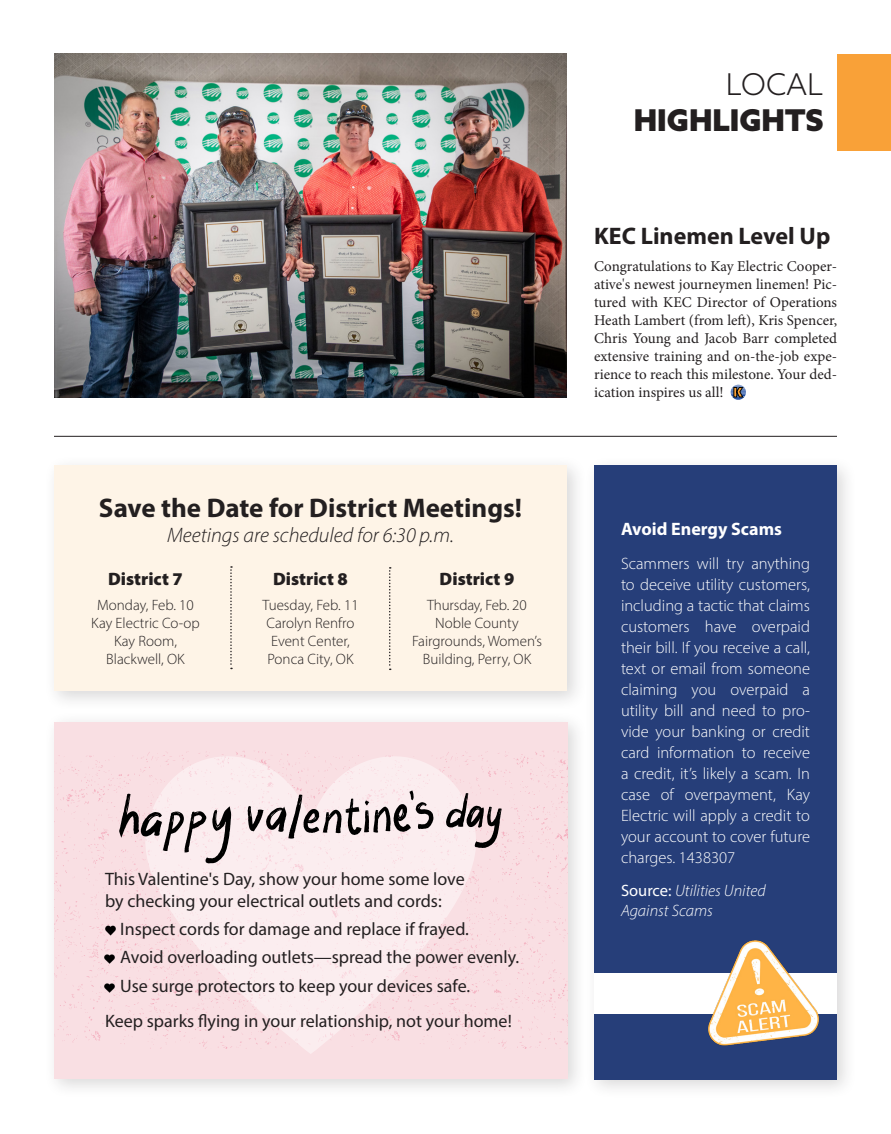
<style>
.page{position:relative;width:891px;height:1134px;background:#fff}
.page>*{position:absolute;margin:0;border:0;box-sizing:border-box;transform-origin:0 0}
.t1{font:900 30px "Azo Sans";color:#231f20}
.t2{font:300 30px "Azo Sans";color:#231f20}
.t3{font:700 27px "Myriad Pro";color:#231f20}
.t4{font:700 24px "Myriad Pro";color:#231f20}
.t5{font:italic 300 21px "Myriad Pro";color:#231f20}
.t6{font:18px/21.6px "Myriad Pro";color:#231f20}
.t7{font:900 18px "Myriad Pro";color:#231f20}
.t8{font:700 18px "Myriad Pro";color:#fff}
.t9{font:300 16.5px/21px "Myriad Pro";color:#fff;text-align:justify}
.t10{font:italic 300 16.5px/19.5px "Myriad Pro";color:#fff}
.t11{font:15px/18px "Minion Pro";color:#231f20;text-align:justify}
.t12{font:300 15px/18px "Myriad Pro";color:#231f20;text-align:center}
.s1{font-weight:400;font-style:normal}
</style>
<div class="page">
<img style="left:54px;top:54px;width:513px;height:343px">
<hr style="left:54px;top:436px;width:783px;height:1px;background:#231f20">
<div style="left:44px;top:455px;width:543px;height:256px;background:#231f20;opacity:.17"></div>
<div style="left:54px;top:465px;width:513px;height:226px;background:#fef4e7"></div>
<div style="left:837px;top:54px;width:54px;height:97px;background:#f9a138"></div>
<div style="left:584px;top:455px;width:273px;height:644px;background:#231f20;opacity:.17"></div>
<div style="left:594px;top:465px;width:243px;height:615px;background:#263e79"></div>
<div style="left:594px;top:973px;width:243px;height:41px;background:#fff"></div>
<img style="left:708px;top:940px;width:111px;height:106px">
<div style="left:44px;top:711px;width:543px;height:387px;background:#231f20;opacity:.17"></div>
<div style="left:54px;top:722px;width:513px;height:356px;background:#f9dfe3"></div>
<svg style="left:54px;top:751px;width:255px;height:293px"></svg>
<svg style="left:447px;top:751px;width:120px;height:298px"></svg>
<svg style="left:145px;top:754px;width:331px;height:300px;fill:#fbecee"></svg>
<svg style="left:119px;top:790px;width:383px;height:73px"></svg>
<img style="left:100px;top:923px;width:22px;height:15px">
<img style="left:99px;top:952px;width:22px;height:15px">
<img style="left:99px;top:980px;width:22px;height:15px">
<svg style="left:230px;top:566px;width:2px;height:103px"></svg>
<svg style="left:389px;top:567px;width:2px;height:103px"></svg>
<svg style="left:731px;top:385px;width:15px;height:15px"></svg>
<p class="t3" style="left:99px;top:490px;width:425px">Save the Date for District Meetings!</p>
<p class="t5" style="left:167px;top:523px;width:288px">Meetings are scheduled for 6:30 p.m.</p>
<p class="t7" style="left:108px;top:567px;width:76px">District 7</p>
<p class="t12" style="left:97px;top:596px;width:98px">Monday, Feb. 10</p>
<p class="t12" style="left:91px;top:614px;width:110px">Kay Electric Co-op</p>
<p class="t12" style="left:114px;top:632px;width:64px">Kay Room,</p>
<p class="t12" style="left:106px;top:650px;width:80px">Blackwell, OK</p>
<p class="t7" style="left:273px;top:567px;width:76px">District 8</p>
<p class="t12" style="left:262px;top:596px;width:98px">Tuesday, Feb. 11</p>
<p class="t12" style="left:267px;top:614px;width:89px">Carolyn Renfro</p>
<p class="t12" style="left:271px;top:632px;width:80px">Event Center,</p>
<p class="t12" style="left:268px;top:650px;width:87px">Ponca City, OK</p>
<p class="t7" style="left:440px;top:567px;width:76px">District 9</p>
<p class="t12" style="left:427px;top:596px;width:101px">Thursday, Feb. 20</p>
<p class="t12" style="left:412px;top:614px;width:131px">Noble County<br>Fairgrounds, Women’s<br>Building, Perry, OK</p>
<p class="t6" style="left:105px;top:868px;width:361px">This Valentine's Day, show your home some love by checking your electrical outlets and cords:</p>
<p class="t6" style="left:120px;top:918px;width:350px">Inspect cords for damage and replace if frayed.</p>
<p class="t6" style="left:120px;top:946px;width:401px">Avoid overloading outlets—spread the power evenly.</p>
<p class="t6" style="left:120px;top:975px;width:351px">Use surge protectors to keep your devices safe.</p>
<p class="t6" style="left:105px;top:1010px;width:408px">Keep sparks flying in your relationship, not your home!</p>
<p class="t2" style="left:726px;top:64px;width:99px">LOCAL</p>
<p class="t1" style="left:634px;top:100px;width:191px">HIGHLIGHTS</p>
<p class="t4" style="left:594px;top:221px;width:238px">KEC Linemen Level Up</p>
<p class="t11" style="left:594px;top:258px;width:245px">Congratulations to Kay Electric Cooper&shy;ative's newest journeymen linemen! Pic&shy;tured with KEC Director of Operations Heath Lambert (from left), Kris Spencer, Chris Young and Jacob Barr completed extensive training and on-the-job expe&shy;rience to reach this milestone. Your ded&shy;ication inspires us all!</p>
<p class="t8" style="left:621px;top:517px;width:162px">Avoid Energy Scams</p>
<p class="t9" style="left:621px;top:553px;width:191px">Scammers will try anything to deceive utility customers, including a tactic that claims customers have overpaid their bill. If you receive a call, text or email from someone claiming you overpaid a utility bill and need to pro&shy;vide your banking or credit card information to receive a credit, it’s likely a scam. In case of overpayment, Kay Electric will apply a credit to your account to cover future charges. 1438307</p>
<p class="t10" style="left:621px;top:881px;width:146px"><span class="s1">Source:</span> Utilities United<br>Against Scams</p>
</div>
